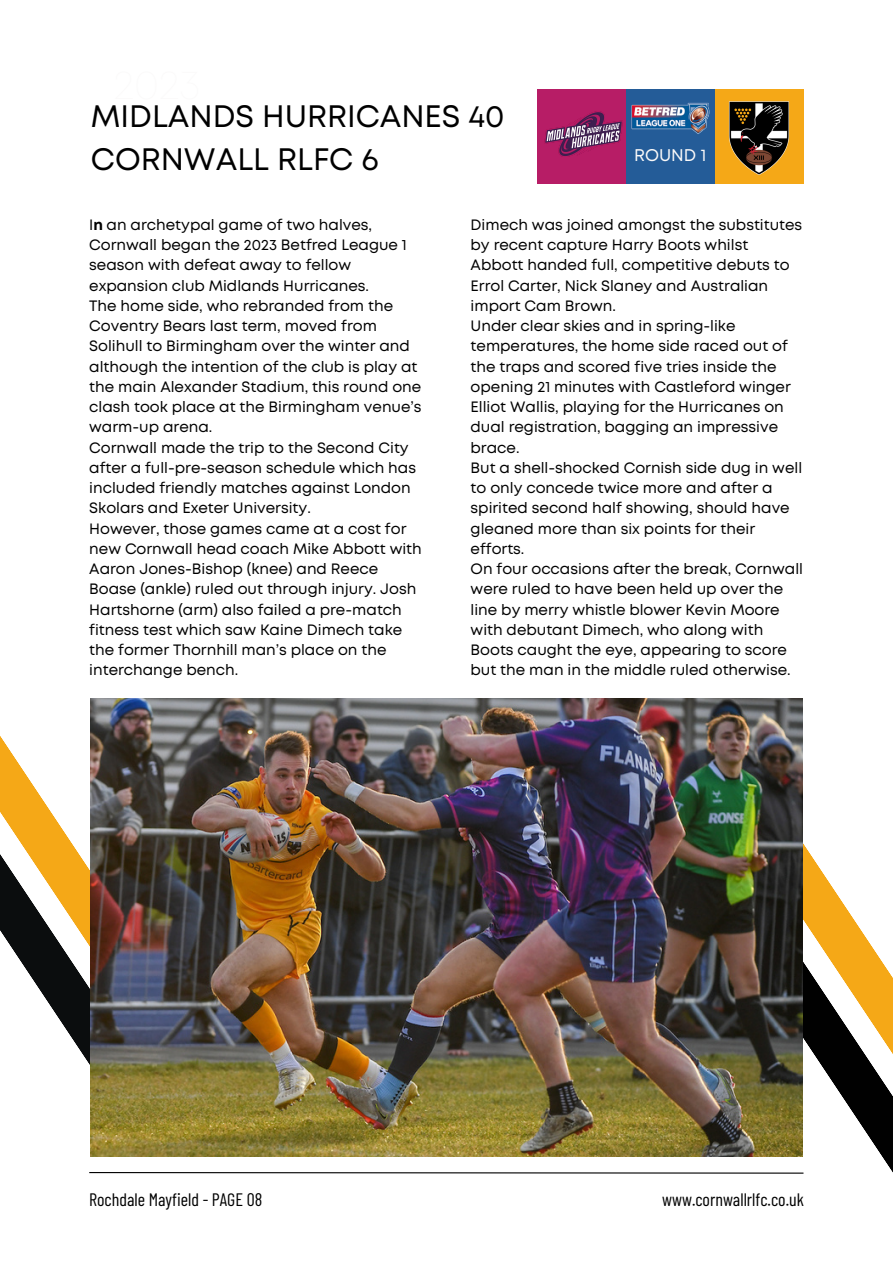
<style>
.page{position:relative;width:893px;height:1264px;background:#fff}
.page>*{position:absolute;margin:0;border:0;box-sizing:border-box;transform-origin:0 0}
.t1{font:31.05px/42.8px "Mont";color:#000}
.t2{font:18px "Barlow Condensed";color:#000}
.t3{font:16.95px "Mont";color:#faf9f9}
.t4{font:15px/20.2px "Mont";color:#000}
.s1{font-weight:700}
</style>
<div class="page">
<svg style="left:89px;top:1172px;width:601px;height:2px"></svg>
<div style="left:626px;top:89px;width:89px;height:95px;background:#245c98"></div>
<img style="left:632px;top:103px;width:77px;height:31px">
<div style="left:537px;top:89px;width:89px;height:95px;background:#b71d66"></div>
<div style="left:714px;top:89px;width:89px;height:95px;background:#f5a817"></div>
<img style="left:728px;top:101px;width:62px;height:74px">
<img style="left:544px;top:111px;width:79px;height:46px">
<svg style="left:0;top:747px;width:90px;height:318px"></svg>
<svg style="left:690px;top:857px;width:202px;height:317px"></svg>
<img style="left:90px;top:698px;width:712px;height:458px">
<h1 class="t1" style="left:91px;top:97px;width:415px">MIDLANDS HURRICANES 40<br>CORNWALL RLFC 6</h1>
<p class="t3" style="left:634px;top:148px;width:74px">ROUND 1</p>
<p class="t4" style="left:89px;top:216px;width:334px">I<span class="s1">n</span> an archetypal game of two halves, Cornwall began the 2023 Betfred League 1 season with defeat away to fellow expansion club Midlands Hurricanes.<br>The home side, who rebranded from the Coventry Bears last term, moved from Solihull to Birmingham over the winter and although the intention of the club is play at the main Alexander Stadium, this round one clash took place at the Birmingham venue’s warm-up arena.<br>Cornwall made the trip to the Second City after a full-pre-season schedule which has included friendly matches against London Skolars and Exeter University.<br>However, those games came at a cost for new Cornwall head coach Mike Abbott with Aaron Jones-Bishop (knee) and Reece Boase (ankle) ruled out through injury. Josh Hartshorne (arm) also failed a pre-match fitness test which saw Kaine Dimech take the former Thornhill man’s place on the interchange bench.</p>
<p class="t4" style="left:470px;top:216px;width:334px">Dimech was joined amongst the substitutes by recent capture Harry Boots whilst Abbott handed full, competitive debuts to Errol Carter, Nick Slaney and Australian import Cam Brown.<br>Under clear skies and in spring-like temperatures, the home side raced out of the traps and scored five tries inside the opening 21 minutes with Castleford winger Elliot Wallis, playing for the Hurricanes on dual registration, bagging an impressive brace.<br>But a shell-shocked Cornish side dug in well to only concede twice more and after a spirited second half showing, should have gleaned more than six points for their efforts.<br>On four occasions after the break, Cornwall were ruled to have been held up over the line by merry whistle blower Kevin Moore with debutant Dimech, who along with Boots caught the eye, appearing to score but the man in the middle ruled otherwise.</p>
<p class="t2" style="left:89px;top:1187px;width:174px">Rochdale Mayfield - PAGE 08</p>
<p class="t2" style="left:662px;top:1187px;width:143px">www.cornwallrlfc.co.uk</p>
</div>
